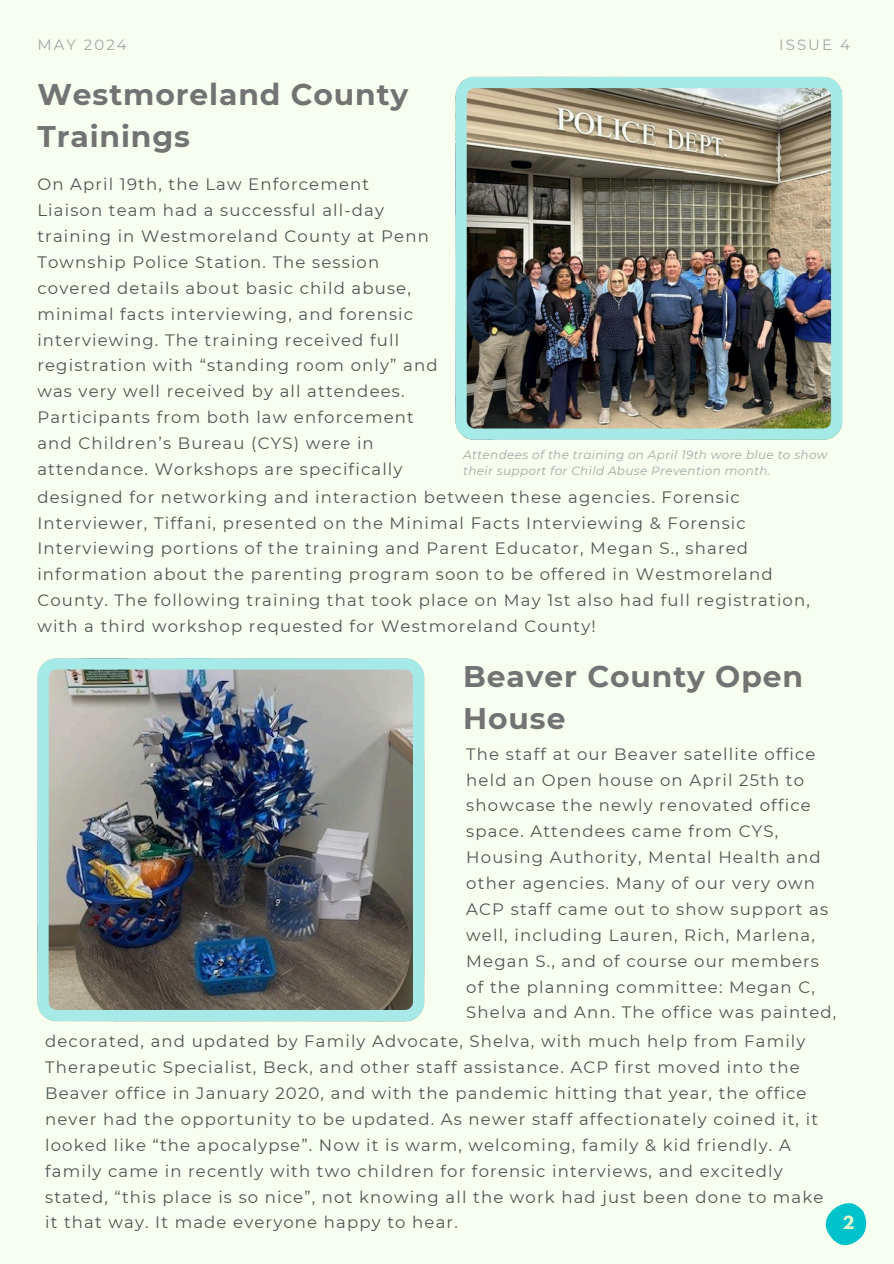
<style>
.page{position:relative;width:894px;height:1264px;background:#fff}
.page>*{position:absolute;margin:0;border:0;box-sizing:border-box;transform-origin:0 0}
.t1{font:700 29.85px/41.7px "Montserrat";letter-spacing:.03em;color:#737373}
.t2{font:16.5px/25.8px "Montserrat";letter-spacing:.07em;color:#545454}
.t3{font:700 16.05px "League Spartan";color:#def6ca}
.t4{font:14.85px "Montserrat";letter-spacing:.14em;color:#a6a6a6}
.t5{font:italic 12px/16px "Montserrat";letter-spacing:.03em;color:#a6a6a6}
</style>
<div class="page">
<div style="left:0;top:0;width:893px;height:1263px;background:#f7fff0"></div>
<svg style="left:825px;top:1203px;width:42px;height:43px"></svg>
<img style="left:455px;top:77px;width:387px;height:362px">
<img style="left:37px;top:658px;width:387px;height:362px">
<h1 class="t4" style="left:37px;top:35px;width:91px">MAY 2024</h1>
<h3 class="t4" style="left:779px;top:35px;width:72px">ISSUE 4</h3>
<p class="t1" style="left:37px;top:74px;width:372px">Westmoreland County<br>Trainings</p>
<p class="t2" style="left:37px;top:171px;width:401px">On April 19th, the Law Enforcement Liaison team had a successful all-day training in Westmoreland County at Penn Township Police Station. The session covered details about basic child abuse, minimal facts interviewing, and forensic interviewing. The training received full registration with “standing room only” and was very well received by all attendees.<br>Participants from both law enforcement and Children’s Bureau (CYS) were in attendance. Workshops are specifically</p>
<h3 class="t2" style="left:37px;top:484px;width:773px">designed for networking and interaction between these agencies. Forensic Interviewer, Tiffani, presented on the Minimal Facts Interviewing &amp; Forensic Interviewing portions of the training and Parent Educator, Megan S., shared information about the parenting program soon to be offered in Westmoreland County. The following training that took place on May 1st also had full registration, with a third workshop requested for Westmoreland County!</h3>
<p class="t5" style="left:463px;top:446px;width:365px">Attendees of the training on April 19th wore blue to show their support for Child Abuse Prevention month.</p>
<h3 class="t1" style="left:463px;top:655px;width:341px">Beaver County Open<br>House</h3>
<h3 class="t2" style="left:466px;top:740px;width:371px">The staff at our Beaver satellite office held an Open house on April 25th to showcase the newly renovated office space. Attendees came from CYS, Housing Authority, Mental Health and other agencies. Many of our very own ACP staff came out to show support as well, including Lauren, Rich, Marlena, Megan S., and of course our members of the planning committee: Megan C, Shelva and Ann. The office was painted,</h3>
<p class="t2" style="left:45px;top:1028px;width:779px">decorated, and updated by Family Advocate, Shelva, with much help from Family Therapeutic Specialist, Beck, and other staff assistance. ACP first moved into the Beaver office in January 2020, and with the pandemic hitting that year, the office never had the opportunity to be updated. As newer staff affectionately coined it, it looked like “the apocalypse”. Now it is warm, welcoming, family &amp; kid friendly. A family came in recently with two children for forensic interviews, and excitedly stated, “this place is so nice”, not knowing all the work had just been done to make it that way. It made everyone happy to hear.</p>
<h2 class="t3" style="left:842px;top:1214px;width:14px">2</h2>
</div>
